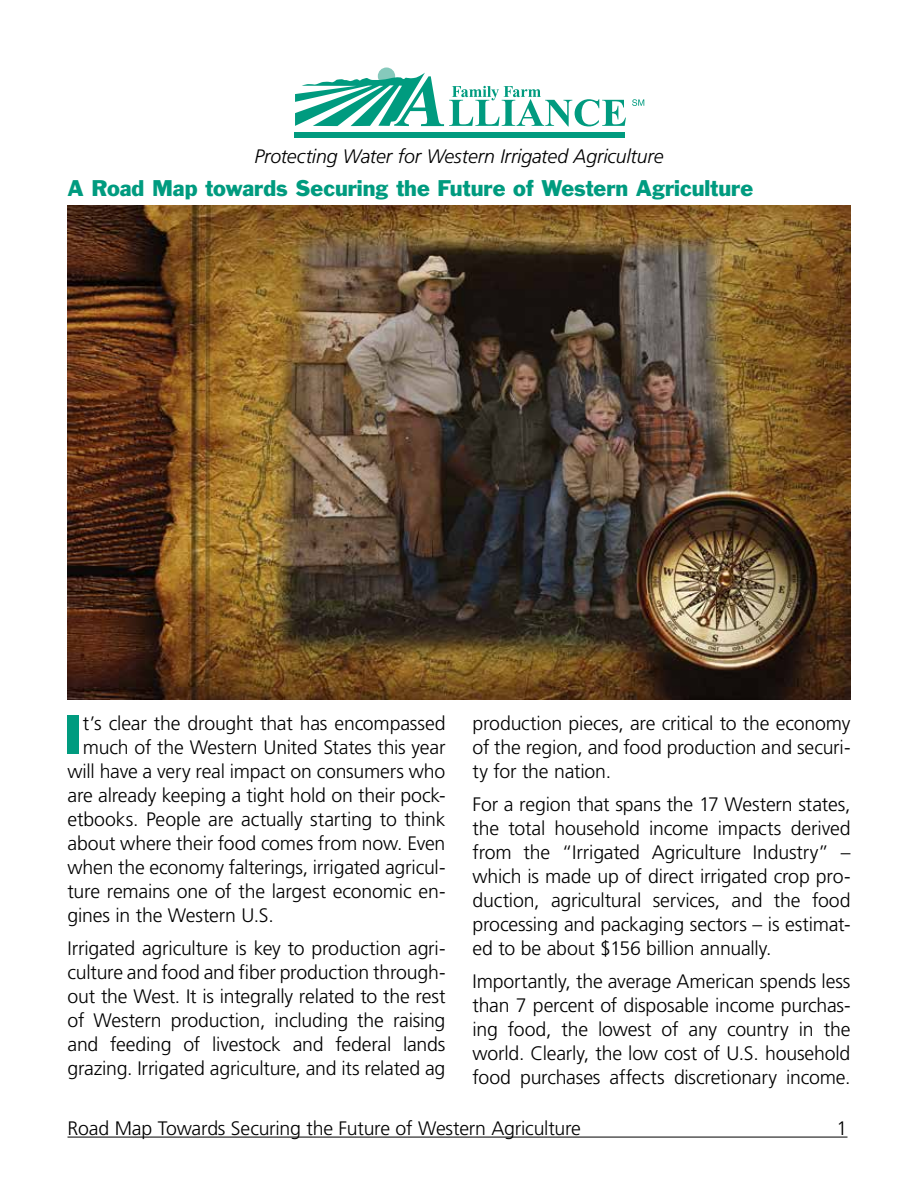
<style>
.page{position:relative;width:918px;height:1188px;background:#fff}
.page>*{position:absolute;margin:0;border:0;box-sizing:border-box;transform-origin:0 0}
.t1{font:51.3px "Franklin Gothic Std";color:#009b7f}
.t2{font:21px "Franklin Gothic";letter-spacing:-.005em;color:#009b7f}
.t3{font:300 19.5px/24px "Frutiger";letter-spacing:-.01em;color:#000;text-align:justify}
.t4{font:italic 300 19.5px "Frutiger";letter-spacing:-.01em;color:#000}
</style>
<div class="page">
<hr style="left:68px;top:1137px;width:780px;height:1px;background:#000">
<div style="left:378px;top:68px;width:17px;height:17px;background:#86c9bc;border-radius:50%"></div>
<svg style="left:632px;top:99px;width:12px;height:7px"></svg>
<svg style="left:295px;top:73px;width:331px;height:53px"></svg>
<div style="left:295px;top:132px;width:330px;height:6px;background:#009b7f"></div>
<img style="left:68px;top:205px;width:782px;height:494px">
<p class="t4" style="left:254px;top:145px;width:411px">Protecting Water for Western Irrigated Agriculture</p>
<p class="t2" style="left:68px;top:175px;width:687px">A Road Map towards Securing the Future of Western Agriculture</p>
<h1 class="t1" style="left:63px;top:702px;width:21px">I</h1>
<p class="t3" style="left:83px;top:712px;width:364px">t’s clear the drought that has encompassed</p>
<p class="t3" style="left:83px;top:736px;width:364px">much of the Western United States this year</p>
<p class="t3" style="left:68px;top:760px;width:379px">will have a very real impact on consumers who</p>
<p class="t3" style="left:68px;top:784px;width:380px">are already keeping a tight hold on their pock-</p>
<p class="t3" style="left:68px;top:808px;width:380px">etbooks. People are actually starting to think</p>
<p class="t3" style="left:68px;top:832px;width:379px">about where their food comes from now. Even</p>
<p class="t3" style="left:68px;top:856px;width:380px">when the economy falterings, irrigated agricul-</p>
<p class="t3" style="left:68px;top:880px;width:380px">ture remains one of the largest economic en-</p>
<p class="t3" style="left:68px;top:904px;width:208px">gines in the Western U.S.</p>
<p class="t3" style="left:68px;top:937px;width:380px">Irrigated agriculture is key to production agri&shy;culture and food and fiber production through&shy;out the West. It is integrally related to the rest of Western production, including the raising and feeding of livestock and federal lands grazing. Irrigated agriculture, and its related ag</p>
<p class="t3" style="left:473px;top:712px;width:380px">production pieces, are critical to the economy of the region, and food production and securi&shy;ty for the nation.</p>
<p class="t3" style="left:473px;top:793px;width:380px">For a region that spans the 17 Western states, the total household income impacts derived from the “Irrigated Agriculture Industry” – which is made up of direct irrigated crop pro&shy;duction, agricultural services, and the food processing and packaging sectors – is estimat&shy;ed to be about $156 billion annually.</p>
<p class="t3" style="left:473px;top:970px;width:380px">Importantly, the average American spends less than 7 percent of disposable income purchas&shy;ing food, the lowest of any country in the world. Clearly, the low cost of U.S. household food purchases affects discretionary income.</p>
<p class="t3" style="left:68px;top:1117px;width:515px">Road Map Towards Securing the Future of Western Agriculture</p>
<p class="t3" style="left:837px;top:1117px;width:12px">1</p>
</div>
